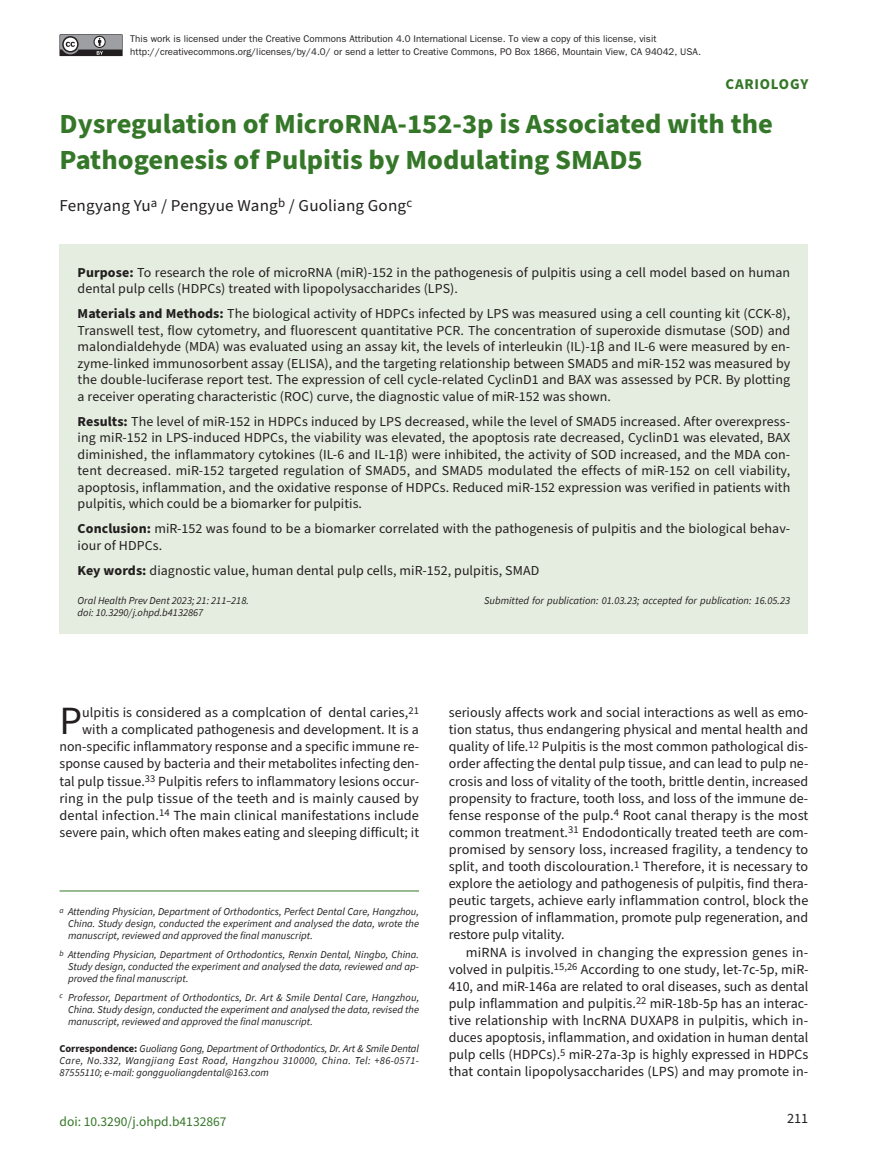
<style>
.page{position:relative;width:878px;height:1175px;background:#fff}
.page>*{position:absolute;margin:0;border:0;box-sizing:border-box;transform-origin:0 0}
.t1{font:40.05px "Source Sans Pro";color:#231f20}
.t2{font:700 27.6px/36px "Source Sans Pro";color:#357728}
.t3{font:16.65px "Source Sans Pro";letter-spacing:.01em;color:#231f20}
.t4{font:700 15px "Source Sans Pro";letter-spacing:.05em;color:#357728}
.t5{font:14.25px "Source Sans Pro";color:#231f20}
.t6{font:13.95px/17.1px "Source Sans Pro";color:#231f20;text-align:justify}
.t7{font:13.65px/16.5px "Source Sans Pro";letter-spacing:.005em;color:#231f20}
.t8{font:13.5px "Source Sans Pro";color:#357728}
.t9{font:italic 10.5px/12px "Source Sans Pro";color:#231f20;text-align:justify}
.t10{font:9.75px/12.5px "ITC Franklin Gothic Std";color:#231f20}
.s1{font-weight:700}
.s2{font-weight:700;font-style:normal}
</style>
<div class="page">
<div style="left:60px;top:244px;width:748px;height:390px;background:#e5ede0"></div>
<hr style="left:60px;top:890px;width:359px;height:1px;background:#357728">
<svg style="left:60px;top:34px;width:63px;height:22px"></svg>
<p class="t10" style="left:130px;top:33px;width:572px">This work is licensed under the Creative Commons Attribution 4.0 International License. To view a copy of this license, visit http://creativecommons.org/licenses/by/4.0/ or send a letter to Creative Commons, PO Box 1866, Mountain View, CA 94042, USA.</p>
<p class="t4" style="left:725px;top:74px;width:84px">CARIOLOGY</p>
<h2 class="t2" style="left:60px;top:107px;width:715px">Dysregulation of MicroRNA-152-3p is Associated with the<br>Pathogenesis of Pulpitis by Modulating SMAD5</h2>
<p class="t3" style="left:60px;top:195px;width:354px">Fengyang Yu<sup>a</sup> / Pengyue Wang<sup>b</sup> / Guoliang Gong<sup>c</sup></p>
<p class="t7" style="left:78px;top:264px;width:714px"><span class="s1">Purpose:</span> To research the role of microRNA (miR)-152 in the pathogenesis of pulpitis using a cell model based on human dental pulp cells (HDPCs) treated with lipopolysaccharides (LPS).</p>
<p class="t7" style="left:78px;top:306px;width:714px;text-align:justify"><span class="s1">Materials and Methods:</span> The biological activity of HDPCs infected by LPS was measured using a cell counting kit (CCK-8), Transwell test, flow cytometry, and fluorescent quantitative PCR. The concentration of superoxide dismutase (SOD) and malondialdehyde (MDA) was evaluated using an assay kit, the levels of interleukin (IL)-1β and IL-6 were measured by en&shy;zyme-linked immunosorbent assay (ELISA), and the targeting relationship between SMAD5 and miR-152 was measured by the double-luciferase report test. The expression of cell cycle-related CyclinD1 and BAX was assessed by PCR. By plotting a receiver operating characteristic (ROC) curve, the diagnostic value of miR-152 was shown.</p>
<p class="t7" style="left:78px;top:413px;width:714px;text-align:justify"><span class="s1">Results:</span> The level of miR-152 in HDPCs induced by LPS decreased, while the level of SMAD5 increased. After overexpress&shy;ing miR-152 in LPS-induced HDPCs, the viability was elevated, the apoptosis rate decreased, CyclinD1 was elevated, BAX diminished, the inflammatory cytokines (IL-6 and IL-1β) were inhibited, the activity of SOD increased, and the MDA con&shy;tent decreased. miR-152 targeted regulation of SMAD5, and SMAD5 modulated the effects of miR-152 on cell viability, apoptosis, inflammation, and the oxidative response of HDPCs. Reduced miR-152 expression was verified in patients with pulpitis, which could be a biomarker for pulpitis.</p>
<p class="t7" style="left:78px;top:521px;width:714px"><span class="s1">Conclusion:</span> miR-152 was found to be a biomarker correlated with the pathogenesis of pulpitis and the biological behav&shy;iour of HDPCs.</p>
<p class="t7" style="left:78px;top:562px;width:463px"><span class="s1">Key words:</span> diagnostic value, human dental pulp cells, miR-152, pulpitis, SMAD</p>
<p class="t9" style="left:78px;top:594px;width:173px">Oral Health Prev Dent 2023; 21: 211–218.</p>
<p class="t9" style="left:484px;top:594px;width:307px">Submitted for publication: 01.03.23; accepted for publication: 16.05.23</p>
<p class="t9" style="left:78px;top:606px;width:127px">doi: 10.3290/j.ohpd.b4132867</p>
<p class="t6" style="left:60px;top:704px;width:361px;text-align:right">ulpitis is considered as a complcation of dental caries,<sup>21 </sup>with a complicated pathogenesis and development. It is a non-specific inflammatory response and a specific immune re&shy;sponse caused by bacteria and their metabolites infecting den&shy;tal pulp tissue.<sup>33</sup> Pulpitis refers to inflammatory lesions occur&shy;ring in the pulp tissue of the teeth and is mainly caused by dental infection.<sup>14</sup> The main clinical manifestations include severe pain, which often makes eating and sleeping difficult; it</p>
<p class="t6" style="left:449px;top:704px;width:361px">seriously affects work and social interactions as well as emo&shy;tion status, thus endangering physical and mental health and quality of life.<sup>12</sup> Pulpitis is the most common pathological dis&shy;order affecting the dental pulp tissue, and can lead to pulp ne&shy;crosis and loss of vitality of the tooth, brittle dentin, increased propensity to fracture, tooth loss, and loss of the immune de&shy;fense response of the pulp.<sup>4</sup> Root canal therapy is the most common treatment.<sup>31</sup> Endodontically treated teeth are com&shy;promised by sensory loss, increased fragility, a tendency to split, and tooth discolouration.<sup>1</sup> Therefore, it is necessary to explore the aetiology and pathogenesis of pulpitis, find thera&shy;peutic targets, achieve early inflammation control, block the progression of inflammation, promote pulp regeneration, and restore pulp vitality.</p>
<p class="t6" style="left:449px;top:943px;width:361px;text-indent:17px">miRNA is involved in changing the expression genes in&shy;volved in pulpitis.<sup>15,26</sup> According to one study, let-7c-5p, miR-410, and miR-146a are related to oral diseases, such as dental pulp inflammation and pulpitis.<sup>22</sup> miR-18b-5p has an interac&shy;tive relationship with lncRNA DUXAP8 in pulpitis, which in&shy;duces apoptosis, inflammation, and oxidation in human dental pulp cells (HDPCs).<sup>5</sup> miR-27a-3p is highly expressed in HDPCs that contain lipopolysaccharides (LPS) and may promote in-</p>
<h1 class="t1" style="left:60px;top:694px;width:24px">P</h1>
<p class="t9" style="left:68px;top:905px;width:352px;text-indent:-9px"><sup>a</sup> Attending Physician, Department of Orthodontics, Perfect Dental Care, Hangzhou, China. Study design, conducted the experiment and analysed the data, wrote the manuscript, reviewed and approved the final manuscript.</p>
<p class="t9" style="left:68px;top:948px;width:352px;text-indent:-9px"><sup>b</sup> Attending Physician, Department of Orthodontics, Renxin Dental, Ningbo, China.<br>Study design, conducted the experiment and analysed the data, reviewed and ap&shy;proved the final manuscript.</p>
<p class="t9" style="left:68px;top:991px;width:352px;text-indent:-9px"><sup>c</sup> Professor, Department of Orthodontics, Dr. Art &amp; Smile Dental Care, Hangzhou, China. Study design, conducted the experiment and analysed the data, revised the manuscript, reviewed and approved the final manuscript.</p>
<p class="t9" style="left:60px;top:1042px;width:361px"><span class="s2">Correspondence:</span> Guoliang Gong, Department of Orthodontics, Dr. Art &amp; Smile Dental Care, No.332, Wangjiang East Road, Hangzhou 310000, China. Tel: +86-0571- 87555110; e-mail: gongguoliangdental@163.com</p>
<p class="t8" style="left:60px;top:1112px;width:168px">doi: 10.3290/j.ohpd.b4132867</p>
<p class="t5" style="left:787px;top:1108px;width:23px">211</p>
</div>
